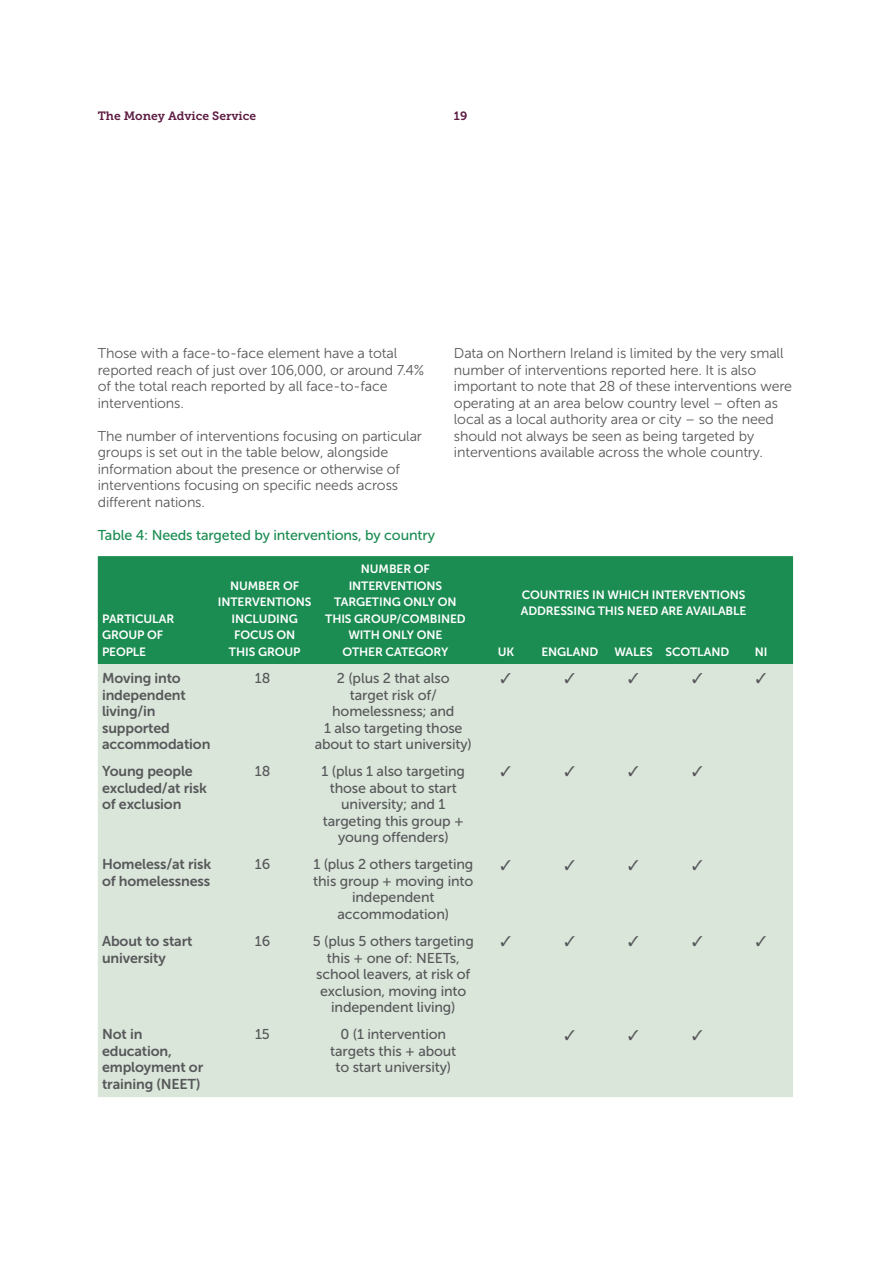
<style>
.page{position:relative;width:893px;height:1263px;background:#fff}
.page>*{position:absolute;margin:0;border:0;box-sizing:border-box;transform-origin:0 0}
._02_Body_Copy_9_5_11{font:14.25px/16.5px "Museo Sans 300";letter-spacing:-.01em;color:#57585a}
._04_Table_Col_2{font:14.25px/16.5px "Museo Sans 500";letter-spacing:-.01em;color:#57585a;text-align:center}
._04_Table_Col_1{font:14.25px/16.5px "Museo Sans 700";letter-spacing:-.01em;color:#57585a}
._02_Body_Sub_Header{font:14.25px "Museo Sans 500";letter-spacing:-.01em;color:#1b8c52}
._04_Table_Header_Cen{font:12px/16.5px "Museo Sans 700";letter-spacing:-.01em;color:#fff;text-align:center}
.t1{font:12px "Museo Slab 700";color:#5c1b41}
._04_Table_Header_Lef{font:12px/16.5px "Museo Sans 700";letter-spacing:-.01em;color:#fff}
</style>
<div class="page">
<div style="left:98px;top:556px;width:695px;height:108px;background:#1b8c52"></div>
<div style="left:98px;top:664px;width:695px;height:433px;background:#dbe6db"></div>
<svg style="left:501px;top:673px;width:10px;height:10px"></svg>
<svg style="left:565px;top:673px;width:10px;height:10px"></svg>
<svg style="left:629px;top:673px;width:9px;height:10px"></svg>
<svg style="left:692px;top:673px;width:10px;height:10px"></svg>
<svg style="left:756px;top:673px;width:10px;height:10px"></svg>
<svg style="left:501px;top:766px;width:10px;height:10px"></svg>
<svg style="left:565px;top:766px;width:10px;height:10px"></svg>
<svg style="left:629px;top:766px;width:9px;height:10px"></svg>
<svg style="left:692px;top:766px;width:10px;height:10px"></svg>
<svg style="left:501px;top:859px;width:10px;height:11px"></svg>
<svg style="left:565px;top:859px;width:10px;height:11px"></svg>
<svg style="left:629px;top:859px;width:9px;height:11px"></svg>
<svg style="left:693px;top:859px;width:9px;height:11px"></svg>
<svg style="left:501px;top:936px;width:10px;height:10px"></svg>
<svg style="left:565px;top:936px;width:10px;height:10px"></svg>
<svg style="left:629px;top:936px;width:9px;height:10px"></svg>
<svg style="left:692px;top:936px;width:10px;height:10px"></svg>
<svg style="left:756px;top:936px;width:10px;height:10px"></svg>
<svg style="left:565px;top:1029px;width:10px;height:11px"></svg>
<svg style="left:629px;top:1029px;width:9px;height:11px"></svg>
<svg style="left:692px;top:1029px;width:10px;height:11px"></svg>
<p class="t1" style="left:98px;top:109px;width:160px">The Money Advice Service</p>
<p class="t1" style="left:454px;top:109px;width:15px">19</p>
<p class="_02_Body_Copy_9_5_11" style="left:98px;top:345px;width:328px">Those with a face-to-face element have a total reported reach of just over 106,000, or around 7.4% of the total reach reported by all face-to-face interventions.</p>
<p class="_02_Body_Copy_9_5_11" style="left:98px;top:428px;width:326px">The number of interventions focusing on particular groups is set out in the table below, alongside information about the presence or otherwise of interventions focusing on specific needs across different nations.</p>
<p class="_02_Body_Sub_Header" style="left:98px;top:527px;width:339px">Table 4: Needs targeted by interventions, by country</p>
<p class="_02_Body_Copy_9_5_11" style="left:454px;top:345px;width:340px">Data on Northern Ireland is limited by the very small number of interventions reported here. It is also important to note that 28 of these interventions were operating at an area below country level – often as local as a local authority area or city – so the need should not always be seen as being targeted by interventions available across the whole country.</p>
<p class="_04_Table_Header_Lef" style="left:102px;top:610px;width:74px">PARTICULAR<br>GROUP OF<br>PEOPLE</p>
<p class="_04_Table_Header_Cen" style="left:218px;top:577px;width:95px">NUMBER OF<br>INTERVENTIONS<br>INCLUDING<br>FOCUS ON<br>THIS GROUP</p>
<p class="_04_Table_Header_Cen" style="left:325px;top:561px;width:142px">NUMBER OF<br>INTERVENTIONS<br>TARGETING ONLY ON<br>THIS GROUP/COMBINED<br>WITH ONLY ONE<br>OTHER CATEGORY</p>
<p class="_04_Table_Col_1" style="left:102px;top:670px;width:110px">Moving into independent living/in supported accommodation</p>
<p class="_04_Table_Col_2" style="left:255px;top:670px;width:17px">18</p>
<p class="_04_Table_Col_2" style="left:315px;top:670px;width:159px">2 (plus 2 that also<br>target risk of/ homelessness; and<br>1 also targeting those about to start university)</p>
<p class="_04_Table_Col_1" style="left:102px;top:763px;width:106px">Young people excluded/at risk of exclusion</p>
<p class="_04_Table_Col_2" style="left:255px;top:763px;width:17px">18</p>
<p class="_04_Table_Col_2" style="left:322px;top:763px;width:145px">1 (plus 1 also targeting those about to start university; and 1 targeting this group + young offenders)</p>
<p class="_04_Table_Col_1" style="left:102px;top:856px;width:111px">Homeless/at risk of homelessness</p>
<p class="_04_Table_Col_2" style="left:255px;top:856px;width:17px">16</p>
<p class="_04_Table_Col_2" style="left:313px;top:856px;width:162px">1 (plus 2 others targeting this group + moving into independent accommodation)</p>
<p class="_04_Table_Col_1" style="left:102px;top:933px;width:92px">About to start university</p>
<p class="_04_Table_Col_2" style="left:255px;top:933px;width:17px">16</p>
<p class="_04_Table_Col_2" style="left:313px;top:933px;width:162px">5 (plus 5 others targeting this + one of: NEETs, school leavers, at risk of exclusion, moving into independent living)</p>
<p class="_04_Table_Col_1" style="left:102px;top:1026px;width:103px">Not in education, employment or training (NEET)</p>
<p class="_04_Table_Col_2" style="left:255px;top:1026px;width:16px">15</p>
<p class="_04_Table_Col_2" style="left:330px;top:1026px;width:128px">0 (1 intervention targets this + about to start university)</p>
<p class="_04_Table_Header_Cen" style="left:521px;top:586px;width:227px;text-align:left">COUNTRIES IN WHICH INTERVENTIONS<br>ADDRESSING THIS NEED ARE AVAILABLE</p>
<p class="_04_Table_Header_Cen" style="left:498px;top:643px;width:18px">UK</p>
<p class="_04_Table_Header_Cen" style="left:541px;top:643px;width:58px">ENGLAND</p>
<p class="_04_Table_Header_Cen" style="left:614px;top:643px;width:40px">WALES</p>
<p class="_04_Table_Header_Cen" style="left:665px;top:643px;width:65px">SCOTLAND</p>
<p class="_04_Table_Header_Cen" style="left:755px;top:643px;width:14px">NI</p>
</div>
